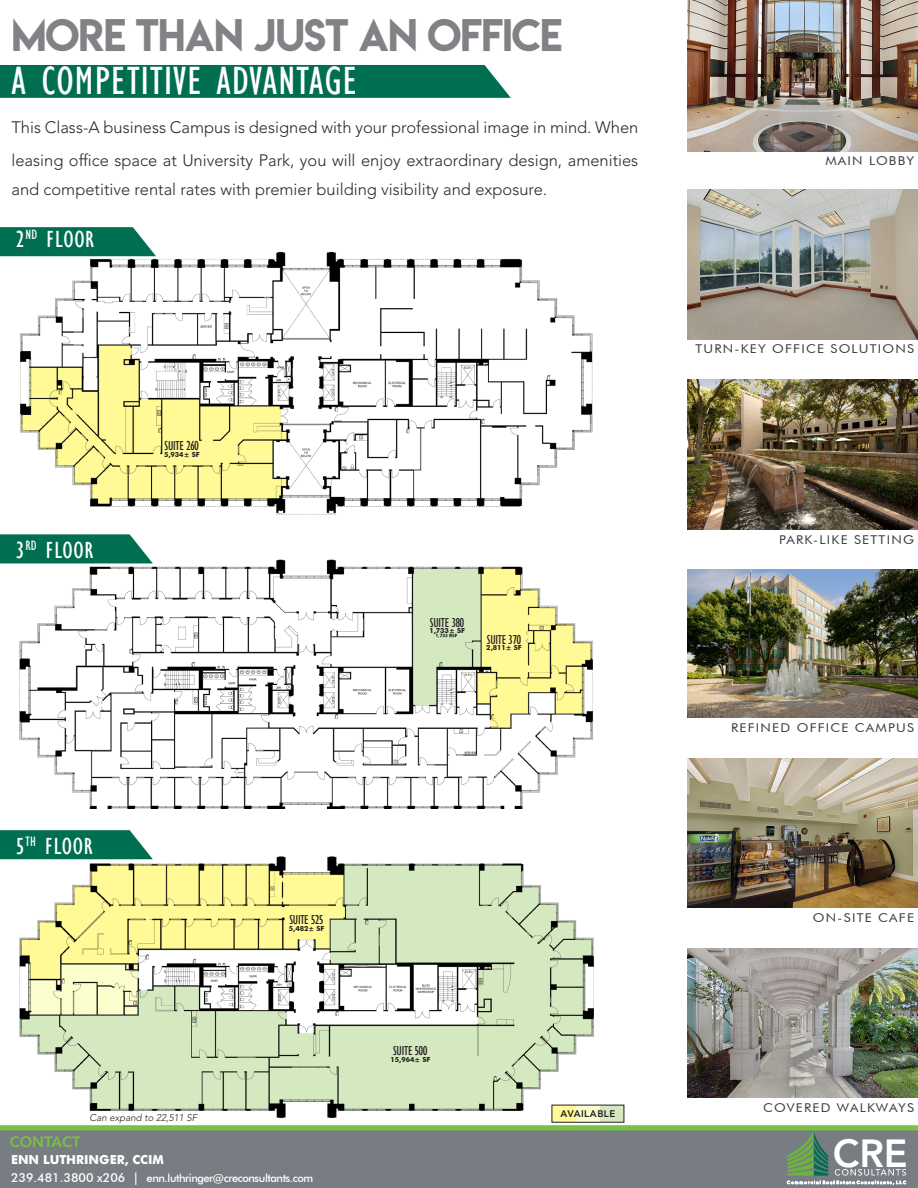
<style>
.page{position:relative;width:918px;height:1188px;background:#fff}
.page>*{position:absolute;margin:0;border:0;box-sizing:border-box;transform-origin:0 0}
.t1{font:condensed 40.5px "Gill Sans";letter-spacing:.03em;color:#fff}
.t2{font:40.5px "Lemon Milk";letter-spacing:-.025em;color:#808285}
.t3{font:800 38.85px "Avenir LT Std";color:#fff}
.t4{font:condensed 24px "Gill Sans";letter-spacing:.03em;color:#fff}
.t5{font:300 16.5px/33px "Avenir LT Std";color:#2b292a}
.t6{font:800 14.85px "Avenir LT Std";color:#79c142}
.t7{font:condensed 13.2px "Gill Sans";letter-spacing:-.02em;color:#231f20}
.t8{font:700 12.45px "Futura";color:#fff}
.t9{font:12.15px "Futura BT";letter-spacing:.09em;color:#3e3e3f;scale:1.11 1}
.t10{font:500 11.25px "Futura BT";letter-spacing:-.04em;color:#fff}
.ChartBody_FutBk_black_11_16{font:italic 300 9.75px "Avenir LT Std";color:#231f20}
.Featured_specs{font:800 9.6px "Avenir LT Std";letter-spacing:.045em;color:#231f20}
.t11{font:700 7.05px "Futura BT";color:#231f20}
.t12{font:500 4.05px "Avenir LT Std";letter-spacing:.335em;color:#fff}
.s1{font-size:12.45px}
</style>
<div class="page">
<div style="left:0;top:1130px;width:918px;height:58px;background:#787d83"></div>
<svg style="left:835px;top:1169px;width:71px;height:7px"></svg>
<svg style="left:787px;top:1133px;width:41px;height:43px"></svg>
<div style="left:0;top:1125px;width:918px;height:5px;background:#97ce6c"></div>
<div style="left:576px;top:1105px;width:24px;height:17px;background:#fcfdcc"></div>
<div style="left:600px;top:1105px;width:24px;height:17px;background:#d5e9c1"></div>
<div style="left:552px;top:1105px;width:72px;height:18px;border:1px solid #231f20"></div>
<img style="left:14px;top:856px;width:583px;height:265px">
<div style="left:0;top:65px;width:511px;height:33px;background:#006e51"></div>
<img style="left:687px;top:190px;width:231px;height:150px">
<img style="left:687px;top:0;width:231px;height:151px">
<img style="left:687px;top:379px;width:231px;height:150px">
<img style="left:687px;top:569px;width:231px;height:149px">
<img style="left:687px;top:759px;width:231px;height:148px">
<img style="left:687px;top:949px;width:231px;height:148px">
<hr style="left:0;top:1126px;width:918px;height:4px;background:#79c142">
<svg style="left:0;top:227px;width:150px;height:29px;background:#10775c"></svg>
<svg style="left:0;top:534px;width:146px;height:29px;background:#11785d"></svg>
<svg style="left:0;top:830px;width:153px;height:29px;background:#157a5f"></svg>
<img style="left:16px;top:555px;width:577px;height:253px">
<div style="left:485px;top:634px;width:39px;height:11px;background:#fffa95"></div>
<div style="left:486px;top:645px;width:36px;height:5px;background:#fffa95"></div>
<div style="left:430px;top:618px;width:34px;height:9px;background:#d5e9c1"></div>
<div style="left:429px;top:628px;width:36px;height:5px;background:#d5e9c1"></div>
<div style="left:287px;top:915px;width:39px;height:11px;background:#fffa95"></div>
<div style="left:391px;top:1046px;width:39px;height:11px;background:#d5e9c1"></div>
<div style="left:289px;top:925px;width:35px;height:6px;background:#fffa95"></div>
<div style="left:390px;top:1056px;width:41px;height:6px;background:#d5e9c1"></div>
<img style="left:16px;top:248px;width:577px;height:267px">
<div style="left:165px;top:441px;width:34px;height:12px;background:#fffa95"></div>
<div style="left:164px;top:451px;width:36px;height:6px;background:#fffa95"></div>
<p class="t2" style="left:11px;top:6px;width:552px">MORE THAN JUST AN OFFICE</p>
<p class="t1" style="left:11px;top:57px;width:348px">A COMPETITIVE ADVANTAGE</p>
<p class="t5" style="left:11px;top:111px;width:628px">This Class-A business Campus is designed with your professional image in mind. When leasing office space at University Park, you will enjoy extraordinary design, amenities</p>
<p class="t5" style="left:11px;top:173px;width:537px">and competitive rental rates with premier building visibility and exposure.</p>
<p class="t4" style="left:16px;top:225px;width:80px">2<sup>ND</sup> FLOOR</p>
<p class="t4" style="left:16px;top:536px;width:79px">3<sup>RD</sup> FLOOR</p>
<p class="t7" style="left:165px;top:438px;width:36px">SUITE 260</p>
<p class="t11" style="left:164px;top:450px;width:37px">5,934± SF</p>
<p class="t7" style="left:430px;top:615px;width:36px">SUITE 380</p>
<p class="t11" style="left:429px;top:626px;width:37px">1,733± SF</p>
<p class="t7" style="left:487px;top:632px;width:36px">SUITE 370</p>
<p class="t11" style="left:486px;top:643px;width:37px">2,811± SF</p>
<p class="t4" style="left:16px;top:832px;width:78px">5<sup>TH</sup> FLOOR</p>
<p class="ChartBody_FutBk_black_11_16" style="left:90px;top:1112px;width:109px">Can expand to 22,511 SF</p>
<p class="t7" style="left:289px;top:912px;width:36px">SUITE 525</p>
<p class="t11" style="left:289px;top:924px;width:37px">5,482± SF</p>
<p class="t6" style="left:10px;top:1133px;width:73px">CONTACT</p>
<p class="t8" style="left:11px;top:1151px;width:154px">ENN LUTHRINGER, CCIM</p>
<p class="t10" style="left:11px;top:1171px;width:304px"><span class="s1">239.481.3800 x206 |</span> enn.luthringer@creconsultants.com</p>
<p class="t7" style="left:393px;top:1043px;width:36px">SUITE 500</p>
<p class="t11" style="left:390px;top:1055px;width:41px">15,964± SF</p>
<p class="Featured_specs" style="left:561px;top:1108px;width:56px">AVAILABLE</p>
<p class="t9" style="left:825px;top:154px;width:81px">MAIN LOBBY</p>
<p class="t9" style="left:695px;top:342px;width:198px">TURN-KEY OFFICE SOLUTIONS</p>
<p class="t9" style="left:779px;top:533px;width:123px">PARK-LIKE SETTING</p>
<p class="t9" style="left:731px;top:720px;width:166px">REFINED OFFICE CAMPUS</p>
<p class="t9" style="left:813px;top:910px;width:93px">ON-SITE CAFE</p>
<p class="t9" style="left:763px;top:1100px;width:138px">COVERED WALKWAYS</p>
<h2 class="t3" style="left:833px;top:1130px;width:76px">CRE</h2>
<p class="t12" style="left:787px;top:1180px;width:120px">Commercial Real Estate Consultants, LLC</p>
</div>
